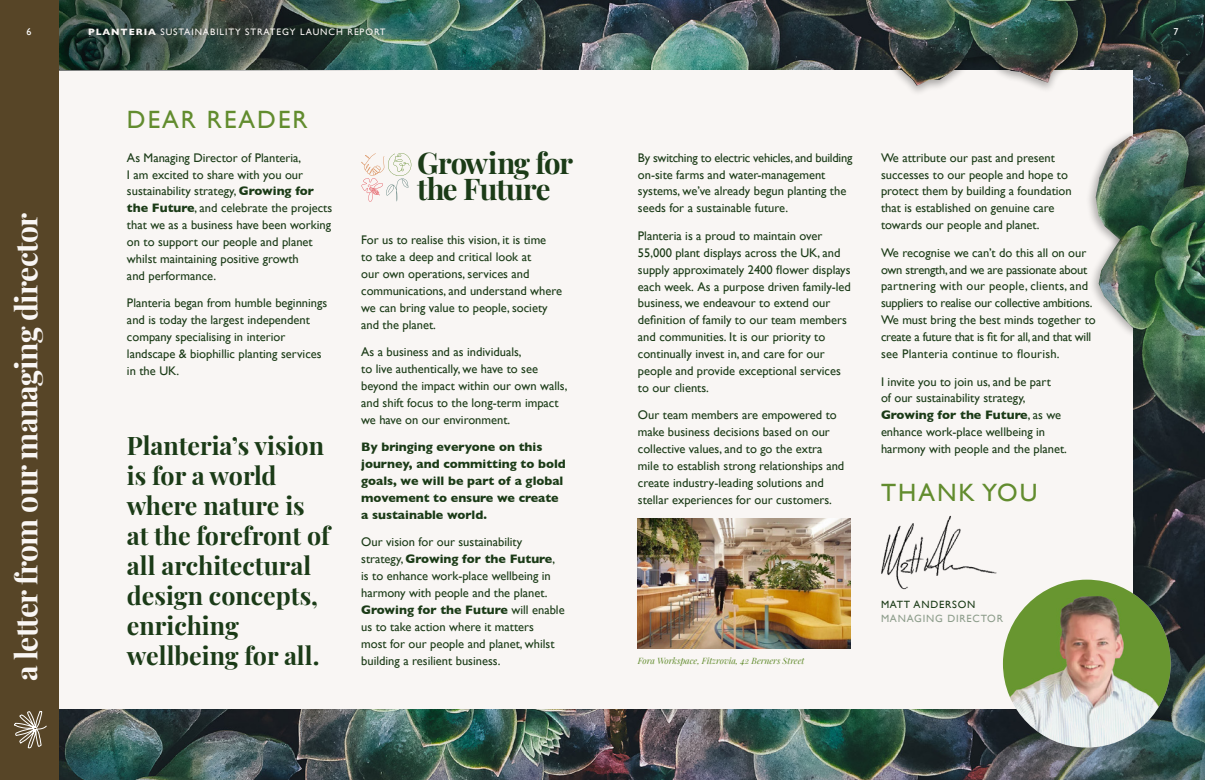
<style>
.page{position:relative;width:1205px;height:780px;background:#fff}
.page>*{position:absolute;margin:0;border:0;box-sizing:border-box;transform-origin:0 0}
.t1{font:30px "Playfair Display";letter-spacing:-.02em;color:#f9f6f4}
.t2{font:29.25px/26.2px "Playfair Display";letter-spacing:-.035em;color:#1b3b17}
.t3{font:25px/30px "Playfair Display";color:#1b3b17}
.t4{font:25px "Gill Sans";letter-spacing:.08em;color:#628c2e}
.t5{font:12.5px/16.9px "Gill Sans";color:#1b3b17}
.t6{font:700 12.5px/16.9px "Gill Sans";color:#1b3b17}
.t7{font:10.5px "Gill Sans";letter-spacing:.075em;color:#8d9d8b}
.t8{font:10.5px "Gill Sans";letter-spacing:.075em;color:#1b3b17}
.t9{font:10px "Gill Sans";color:#fff}
.t10{font:9.38px "Gill Sans";letter-spacing:.1em;color:#f9f6f4}
.t11{font:italic 8.75px "Playfair Display";color:#628c2e}
.s1{font-weight:700}
</style>
<div class="page">
<img style="left:58px;top:0;width:1146px;height:780px">
<div style="left:58px;top:71px;width:1074px;height:638px;background:#f9f6f4"></div>
<img style="left:881px;top:515px;width:116px;height:74px">
<img style="left:1003px;top:579px;width:168px;height:168px">
<div style="left:1088px;top:220px;width:61px;height:119px;background:#000;opacity:.3"></div>
<img style="left:1098px;top:250px;width:46px;height:80px">
<div style="left:885px;top:39px;width:197px;height:57px;background:#000;opacity:.32"></div>
<img style="left:892px;top:43px;width:183px;height:43px">
<div style="left:1085px;top:124px;width:98px;height:126px;background:#000;opacity:.3"></div>
<img style="left:1095px;top:130px;width:84px;height:111px">
<img style="left:58px;top:0;width:407px;height:71px">
<div style="left:83px;top:26px;width:301px;height:10px;background:#000;opacity:.2"></div>
<div style="left:0;top:0;width:58px;height:780px;background:#574527"></div>
<svg style="left:14px;top:710px;width:33px;height:38px"></svg>
<svg style="left:361px;top:153px;width:50px;height:49px"></svg>
<img style="left:638px;top:519px;width:212px;height:129px">
<p class="t9" style="left:27px;top:26px;width:6px">6</p>
<h1 class="t1" style="left:3px;top:680px;width:469px;rotate:-90deg">a letter from our managing director</h1>
<p class="t10" style="left:88px;top:26px;width:299px"><span class="s1">PLANTERIA</span> SUSTAINABILITY STRATEGY LAUNCH REPORT</p>
<p class="t9" style="left:1173px;top:26px;width:6px">7</p>
<h3 class="t4" style="left:127px;top:104px;width:182px">DEAR READER</h3>
<p class="t5" style="left:127px;top:149px;width:207px">As Managing Director of Planteria,<br>I am excited to share with you our sustainability strategy, <span class="s1">Growing for the Future</span>, and celebrate the projects that we as a business have been working on to support our people and planet whilst maintaining positive growth<br>and performance.</p>
<p class="t5" style="left:127px;top:294px;width:202px">Planteria began from humble beginnings and is today the largest independent company specialising in interior landscape &amp; biophillic planting services in the UK.</p>
<h3 class="t3" style="left:127px;top:428px;width:204px">Planteria’s vision is for a world where nature is at the forefront of all architectural design concepts, enriching wellbeing for all.</h3>
<h2 class="t2" style="left:417px;top:147px;width:157px">Growing for the Future</h2>
<p class="t5" style="left:361px;top:231px;width:202px">For us to realise this vision, it is time<br>to take a deep and critical look at<br>our own operations, services and communications, and understand where we can bring value to people, society and the planet.</p>
<p class="t5" style="left:361px;top:343px;width:208px">As a business and as individuals,<br>to live authentically, we have to see beyond the impact within our own walls, and shift focus to the long-term impact we have on our environment.</p>
<p class="t6" style="left:361px;top:438px;width:206px">By bringing everyone on this journey, and committing to bold goals, we will be part of a global movement to ensure we create a sustainable world.</p>
<p class="t5" style="left:361px;top:533px;width:205px">Our vision for our sustainability strategy, <span class="s1">Growing for the Future</span>, is to enhance work-place wellbeing in harmony with people and the planet.<br><span class="s1">Growing for the Future</span> will enable us to take action where it matters<br>most for our people and planet, whilst building a resilient business.</p>
<p class="t5" style="left:638px;top:149px;width:216px">By switching to electric vehicles, and building on-site farms and water-management systems, we’ve already begun planting the seeds for a sustainable future.</p>
<p class="t5" style="left:638px;top:227px;width:215px">Planteria is a proud to maintain over 55,000 plant displays across the UK, and supply approximately 2400 flower displays each week. As a purpose driven family-led business, we endeavour to extend our definition of family to our team members and communities. It is our priority to continually invest in, and care for our people and provide exceptional services to our clients.</p>
<p class="t5" style="left:638px;top:406px;width:208px">Our team members are empowered to make business decisions based on our collective values, and to go the extra mile to establish strong relationships and create industry-leading solutions and stellar experiences for our customers.</p>
<p class="t5" style="left:881px;top:149px;width:192px">We attribute our past and present successes to our people and hope to protect them by building a foundation that is established on genuine care towards our people and planet.</p>
<p class="t5" style="left:881px;top:244px;width:216px">We recognise we can’t do this all on our own strength, and we are passionate about partnering with our people, clients, and suppliers to realise our collective ambitions.<br>We must bring the best minds together to create a future that is fit for all, and that will see Planteria continue to flourish.</p>
<p class="t5" style="left:881px;top:373px;width:187px">I invite you to join us, and be part<br>of our sustainability strategy,<br><span class="s1">Growing for the Future</span>, as we enhance work-place wellbeing in harmony with people and the planet.</p>
<h3 class="t4" style="left:881px;top:478px;width:158px">THANK YOU</h3>
<p class="t11" style="left:638px;top:654px;width:168px">Fora Workspace, Fitzrovia, 42 Berners Street</p>
<p class="t8" style="left:881px;top:598px;width:96px">MATT ANDERSON</p>
<p class="t7" style="left:881px;top:612px;width:124px">MANAGING DIRECTOR</p>
</div>
